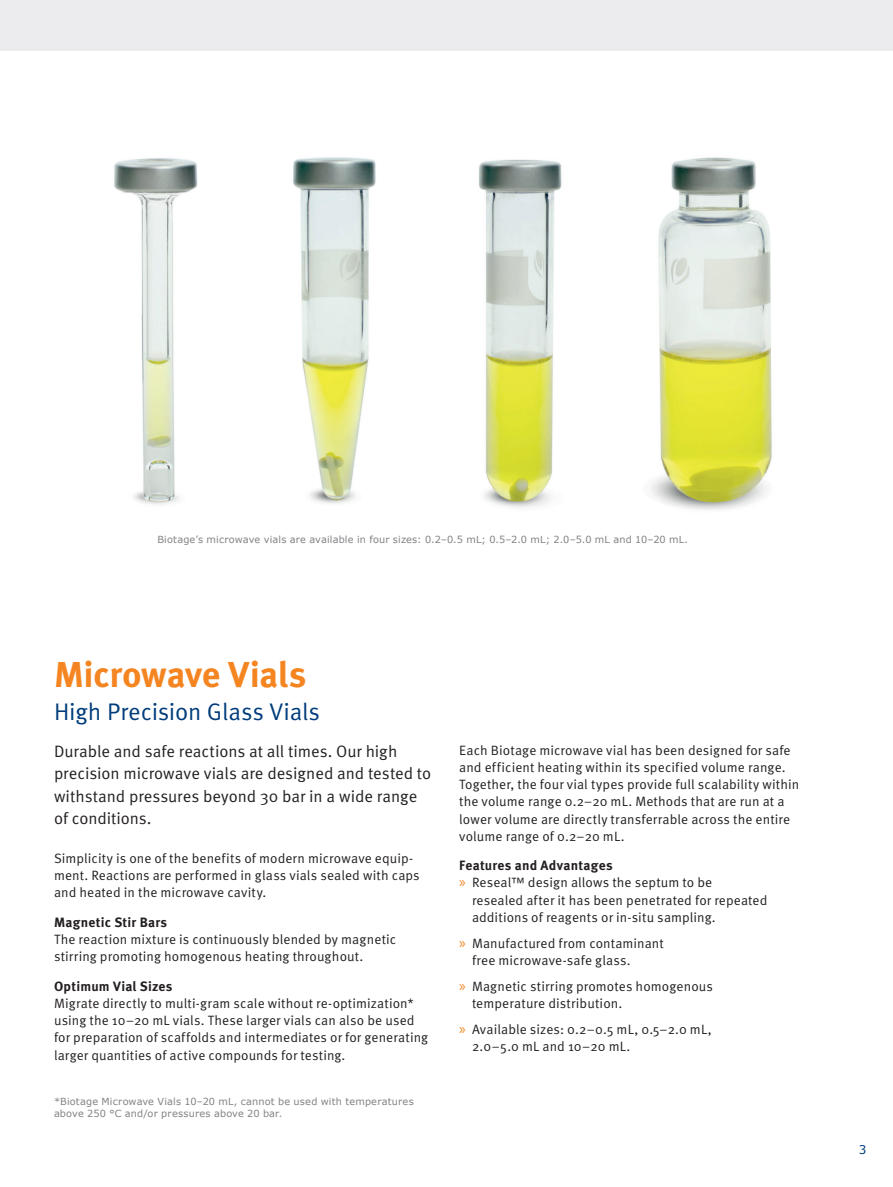
<style>
.page{position:relative;width:893px;height:1187px;background:#fff}
.page>*{position:absolute;margin:0;border:0;box-sizing:border-box;transform-origin:0 0}
.t1{font:700 36px "Meta OT";letter-spacing:-.01em;color:#f58520}
.t2{font:24px "Meta OT Norm";letter-spacing:-.01em;color:#013c7b}
.t3{font:16.5px/22.5px "Meta OT Norm";letter-spacing:-.005em;color:#231f20}
.t4{font:13.5px/17.2px "Meta OT Norm";letter-spacing:.01em;color:#231f20}
.t5{font:700 13.5px "Meta OT";letter-spacing:.015em;color:#231f20}
.t6{font:12px "Verdana";color:#013c7b}
.t7{font:9.75px/12px "Verdana";letter-spacing:.015em;color:#808285}
.s1{font-family:"Myriad Pro";font-size:15.6px;color:#f58520}
</style>
<div class="page">
<div style="left:0;top:0;width:893px;height:51px;background:#ececee"></div>
<img style="left:114px;top:157px;width:658px;height:353px">
<p class="t7" style="left:157px;top:533px;width:532px">Biotage’s microwave vials are available in four sizes: 0.2–0.5 mL; 0.5–2.0 mL; 2.0–5.0 mL and 10–20 mL.</p>
<h1 class="t1" style="left:54px;top:652px;width:254px">Microwave Vials</h1>
<h2 class="t2" style="left:54px;top:697px;width:268px">High Precision Glass Vials</h2>
<p class="t3" style="left:54px;top:740px;width:379px">Durable and safe reactions at all times. Our high precision microwave vials are designed and tested to withstand pressures beyond 30 bar in a wide range of conditions.</p>
<p class="t4" style="left:54px;top:849px;width:367px">Simplicity is one of the benefits of modern microwave equip&shy;ment. Reactions are performed in glass vials sealed with caps and heated in the microwave cavity.</p>
<p class="t5" style="left:54px;top:913px;width:115px">Magnetic Stir Bars</p>
<p class="t4" style="left:54px;top:930px;width:344px">The reaction mixture is continuously blended by magnetic stirring promoting homogenous heating throughout.</p>
<p class="t5" style="left:54px;top:977px;width:120px">Optimum Vial Sizes</p>
<p class="t4" style="left:54px;top:994px;width:376px">Migrate directly to multi-gram scale without re-optimization* using the 10–20 mL vials. These larger vials can also be used for preparation of scaffolds and intermediates or for generating larger quantities of active compounds for testing.</p>
<p class="t7" style="left:54px;top:1094px;width:361px">*Biotage Microwave Vials 10–20 mL, cannot be used with temperatures above 250 °C and/or pressures above 20 bar.</p>
<p class="t4" style="left:459px;top:741px;width:341px">Each Biotage microwave vial has been designed for safe and efficient heating within its specified volume range.<br>Together, the four vial types provide full scalability within the volume range 0.2–20 mL. Methods that are run at a lower volume are directly transferrable across the entire volume range of 0.2–20 mL.</p>
<p class="t5" style="left:459px;top:857px;width:155px">Features and Advantages</p>
<p class="t4" style="left:472px;top:874px;width:297px;text-indent:-13px"><span class="s1">»</span> Reseal™ design allows the septum to be<br>resealed after it has been penetrated for repeated additions of reagents or in-situ sampling.</p>
<p class="t4" style="left:472px;top:934px;width:193px;text-indent:-13px"><span class="s1">»</span> Manufactured from contaminant free microwave-safe glass.</p>
<p class="t4" style="left:472px;top:977px;width:243px;text-indent:-13px"><span class="s1">»</span> Magnetic stirring promotes homogenous temperature distribution.</p>
<p class="t4" style="left:472px;top:1020px;width:241px;text-indent:-13px"><span class="s1">»</span> Available sizes: 0.2–0.5 mL, 0.5–2.0 mL,<br>2.0–5.0 mL and 10–20 mL.</p>
<p class="t6" style="left:859px;top:1141px;width:9px">3</p>
</div>
